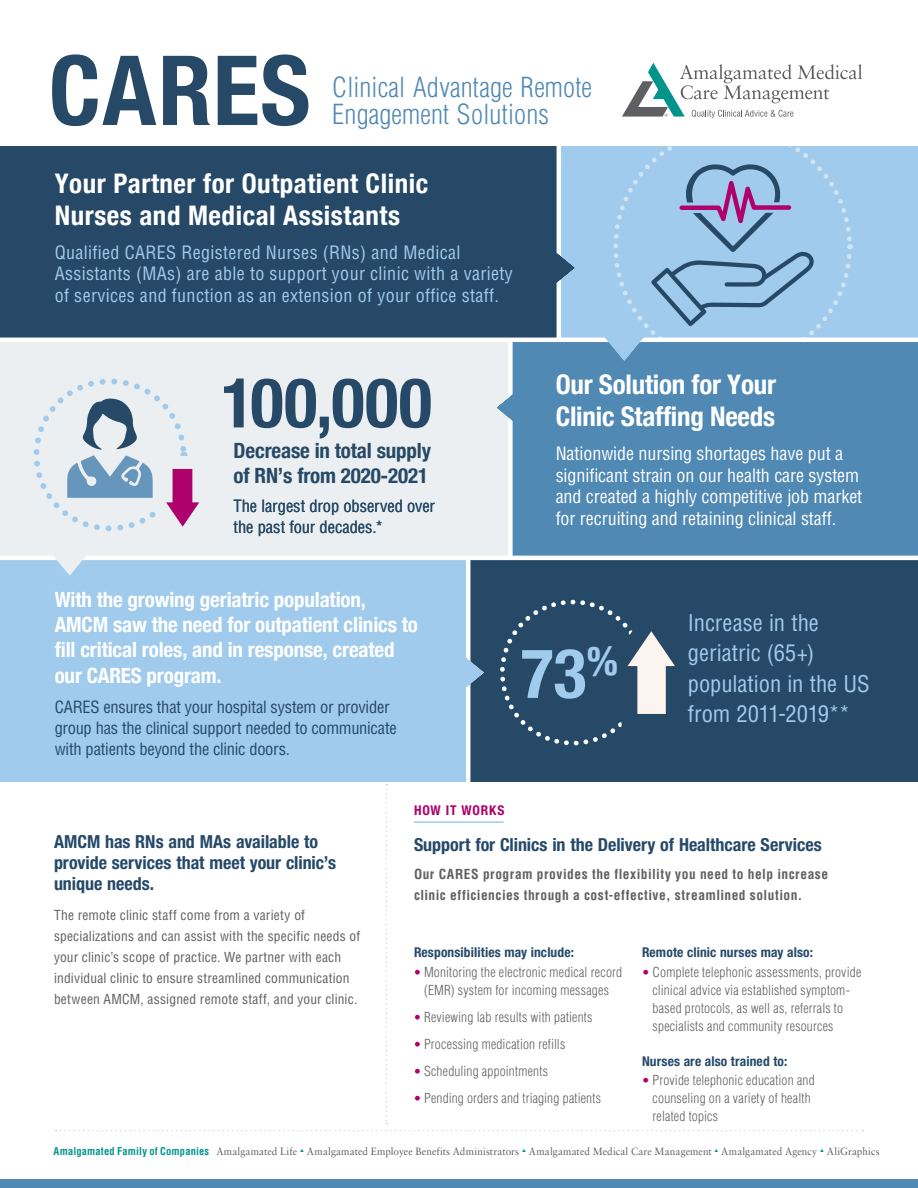
<style>
.page{position:relative;width:918px;height:1188px;background:#fff}
.page>*{position:absolute;margin:0;border:0;box-sizing:border-box;transform-origin:0 0}
.t1{font:700 condensed 96.9px "Helvetica Neue";letter-spacing:.015em;color:#264967}
.t2{font:700 condensed 69px "Helvetica Neue";letter-spacing:.01em;color:#264967}
.t3{font:700 condensed 68.85px "Helvetica Neue";color:#a0cbec}
.t4{font:700 condensed 27px/32.4px "Helvetica Neue";letter-spacing:.02em;color:#fff}
.t5{font:300 condensed 27px/27.6px "Helvetica LT Std";letter-spacing:.01em;color:#5089b4}
.t6{font:700 condensed 27px/32.4px "Helvetica Neue";letter-spacing:-.005em;color:#fff}
.t7{font:condensed 22.5px/30.3px "Helvetica LT Std";color:#a0cbec}
.t8{font:700 condensed 21px/25.2px "Helvetica Neue";letter-spacing:-.005em;color:#fff}
.t9{font:700 condensed 21px/25.2px "Helvetica Neue";letter-spacing:-.005em;color:#264967}
.t10{font:condensed 18px/21.6px "Helvetica LT Std";letter-spacing:.02em;color:#a0cbec}
.t11{font:condensed 18px/21.6px "Helvetica LT Std";letter-spacing:-.005em;color:#fff}
.Body__Bullets{font:700 condensed 18px/21px "Helvetica Neue LT Std";color:#254968}
.Heading{font:700 condensed 18px "Helvetica Neue LT Std";color:#254968}
.t12{font:condensed 16.5px/21px "Helvetica LT Std";letter-spacing:-.015em;color:#264967}
.Body__Bullets-2{font:300 condensed 13.5px/18px "Helvetica LT Std";letter-spacing:.015em;color:#5f5f62}
.Body__Bullets-3{font:condensed 13.5px/21px "Helvetica LT Std";letter-spacing:.015em;color:#5f5f62}
.Body{font:700 condensed 13.5px/21px "Helvetica LT Std";letter-spacing:.035em;color:#5f5f62}
.Heading-2{font:700 condensed 13.5px "Helvetica Neue LT Std";letter-spacing:.01em;color:#254968}
._3__Text{font:700 condensed 13.5px "Helvetica Neue LT Std";letter-spacing:.06em;color:#af016e}
.t13{font:10.5px "Sabon LT Pro";letter-spacing:.01em;color:#5f5f62;scale:.95 1}
.s1{font-family:"Helvetica Neue LT Std";font-weight:700;color:#af016e}
.s2{font-family:"Helvetica LT Std";font-weight:700;font-stretch:condensed;color:#00948b}
</style>
<div class="page">
<div style="left:0;top:1179px;width:918px;height:9px;background:#5089b4"></div>
<hr style="left:414px;top:821px;width:90px;height:2px;background:#9fcbec">
<svg style="left:56px;top:1130px;width:807px;height:1px"></svg>
<div style="left:561px;top:146px;width:357px;height:192px;background:#a0cbec"></div>
<div style="left:0;top:558px;width:471px;height:223px;background:#a0cbec"></div>
<div style="left:468px;top:558px;width:450px;height:223px;background:#264967"></div>
<div style="left:0;top:342px;width:512px;height:215px;background:#ebeff1"></div>
<div style="left:0;top:146px;width:558px;height:192px;background:#264967"></div>
<svg style="left:500px;top:599px;width:175px;height:147px"></svg>
<div style="left:510px;top:342px;width:408px;height:215px;background:#5089b4"></div>
<hr style="left:0;top:556px;width:918px;height:4px;background:#fff">
<svg style="left:599px;top:158px;width:217px;height:203px"></svg>
<svg style="left:31px;top:378px;width:193px;height:197px"></svg>
<hr style="left:557px;top:141px;width:4px;height:199px;background:#fff">
<div style="left:508px;top:342px;width:5px;height:215px;background:#fff"></div>
<hr style="left:466px;top:557px;width:4px;height:231px;background:#fff">
<svg style="left:556px;top:242px;width:19px;height:51px"></svg>
<svg style="left:497px;top:382px;width:16px;height:51px"></svg>
<svg style="left:466px;top:647px;width:18px;height:51px"></svg>
<svg style="left:622px;top:63px;width:240px;height:55px"></svg>
<svg style="left:386px;top:784px;width:1px;height:340px"></svg>
<p class="t1" style="left:49px;top:10px;width:263px">CARES</p>
<p class="t5" style="left:332px;top:73px;width:261px">Clinical Advantage Remote<br>Engagement Solutions</p>
<p class="t4" style="left:55px;top:165px;width:375px">Your Partner for Outpatient Clinic<br>Nurses and Medical Assistants</p>
<p class="t10" style="left:55px;top:241px;width:460px">Qualified CARES Registered Nurses (RNs) and Medical<br>Assistants (MAs) are able to support your clinic with a variety of services and function as an extension of your office staff.</p>
<p class="t2" style="left:221px;top:346px;width:212px">100,000</p>
<p class="t9" style="left:234px;top:437px;width:199px">Decrease in total supply of RN’s from 2020-2021</p>
<p class="t12" style="left:233px;top:495px;width:203px">The largest drop observed over the past four decades.*</p>
<p class="t6" style="left:556px;top:366px;width:222px">Our Solution for Your<br>Clinic Staffing Needs</p>
<p class="t11" style="left:556px;top:442px;width:308px">Nationwide nursing shortages have put a significant strain on our health care system and created a highly competitive job market for recruiting and retaining clinical staff.</p>
<p class="t8" style="left:55px;top:585px;width:365px">With the growing geriatric population, AMCM saw the need for outpatient clinics to fill critical roles, and in response, created our CARES program.</p>
<p class="t12" style="left:55px;top:696px;width:344px">CARES ensures that your hospital system or provider group has the clinical support needed to communicate with patients beyond the clinic doors.</p>
<p class="t3" style="left:521px;top:616px;width:99px">73<sup>%</sup></p>
<p class="_3__Text" style="left:414px;top:802px;width:92px">HOW IT WORKS</p>
<p class="t7" style="left:688px;top:608px;width:183px">Increase in the geriatric (65+) population in the US from 2011-2019**</p>
<p class="Body__Bullets" style="left:54px;top:831px;width:284px">AMCM has RNs and MAs available to provide services that meet your clinic’s unique needs.</p>
<p class="Body__Bullets-3" style="left:54px;top:905px;width:308px">The remote clinic staff come from a variety of specializations and can assist with the specific needs of your clinic’s scope of practice. We partner with each individual clinic to ensure streamlined communication between AMCM, assigned remote staff, and your clinic.</p>
<p class="Heading" style="left:414px;top:833px;width:409px">Support for Clinics in the Delivery of Healthcare Services</p>
<p class="Body" style="left:414px;top:864px;width:416px">Our CARES program provides the flexibility you need to help increase clinic efficiencies through a cost-effective, streamlined solution.</p>
<p class="Heading-2" style="left:414px;top:944px;width:161px">Responsibilities may include:</p>
<p class="Heading-2" style="left:642px;top:944px;width:172px">Remote clinic nurses may also:</p>
<p class="Body__Bullets-2" style="left:653px;top:963px;width:210px;text-indent:-10px"><span class="s1">•</span> Complete telephonic assessments, provide clinical advice via established symptom&shy;based protocols, as well as, referrals to specialists and community resources</p>
<p class="Body__Bullets-2" style="left:414px;top:963px;width:210px;text-align:center"><span class="s1">•</span> Monitoring the electronic medical record (EMR) system for incoming messages</p>
<p class="Body__Bullets-2" style="left:414px;top:1008px;width:180px"><span class="s1">•</span> Reviewing lab results with patients</p>
<p class="Body__Bullets-2" style="left:414px;top:1035px;width:153px"><span class="s1">•</span> Processing medication refills</p>
<p class="Body__Bullets-2" style="left:414px;top:1062px;width:136px"><span class="s1">•</span> Scheduling appointments</p>
<p class="Body__Bullets-2" style="left:414px;top:1089px;width:189px"><span class="s1">•</span> Pending orders and triaging patients</p>
<p class="Heading-2" style="left:642px;top:1053px;width:147px">Nurses are also trained to:</p>
<p class="Body__Bullets-2" style="left:653px;top:1071px;width:164px;text-indent:-10px"><span class="s1">•</span> Provide telephonic education and counseling on a variety of health related topics</p>
<p class="t13" style="left:54px;top:1145px;width:871px"><span class="s2">Amalgamated Family of Companies</span> Amalgamated Life <sup>▲</sup> Amalgamated Employee Benefits Administrators <sup>▲</sup> Amalgamated Medical Care Management <sup>▲</sup> Amalgamated Agency <sup>▲</sup> AliGraphics</p>
</div>
